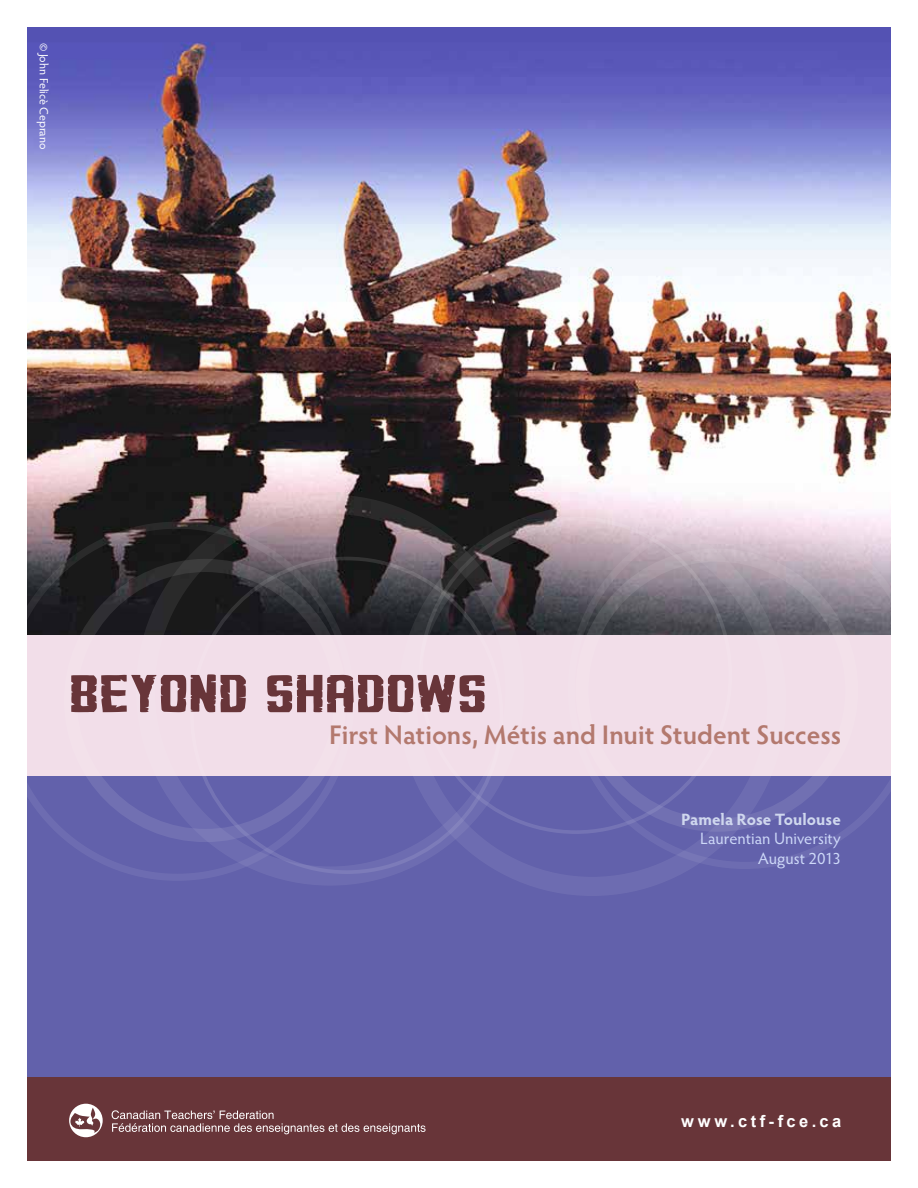
<style>
.page{position:relative;width:918px;height:1188px;background:#fff}
.page>*{position:absolute;margin:0;border:0;box-sizing:border-box;transform-origin:0 0}
.t1{font:60px "G.I.Incognito Squat";color:#683539}
.t2{font:600 27px "Hypatia Sans Pro";letter-spacing:-.005em;color:#b3796e}
.t3{font:16.5px/19.8px "Hypatia Sans Pro";color:#cdd8f8;text-align:right}
.t4{font:700 16.5px "Hypatia Sans Pro";color:#cfd7ee}
.t5{font:700 16.5px "Arial";letter-spacing:.215em;color:#fff}
.t6{font:12px "Hypatia Sans Pro";letter-spacing:-.005em;color:#fff}
</style>
<div class="page">
<img style="left:27px;top:27px;width:864px;height:609px">
<div style="left:27px;top:776px;width:864px;height:317px;background:#6261ab"></div>
<div style="left:27px;top:1078px;width:864px;height:83px;background:#683539"></div>
<svg style="left:69px;top:1104px;width:34px;height:33px"></svg>
<svg style="left:112px;top:1110px;width:314px;height:24px"></svg>
<div style="left:27px;top:636px;width:864px;height:140px;background:#f2dee9"></div>
<div style="left:136px;top:495px;width:388px;height:391px;border:19px solid #fff;border-radius:50%"></div>
<div style="left:64px;top:559px;width:283px;height:283px;border:13px solid #fff;border-radius:50%"></div>
<div style="left:398px;top:505px;width:388px;height:391px;border:19px solid #fff;border-radius:50%"></div>
<svg style="left:568px;top:510px;width:323px;height:359px"></svg>
<p class="t6" style="left:52px;top:43px;width:108px;rotate:90deg">© John Felicè Ceprano</p>
<h1 class="t1" style="left:69px;top:667px;width:415px">BEYOND SHADOWS</h1>
<p class="t2" style="left:329px;top:716px;width:514px">First Nations, Métis and Inuit Student Success</p>
<p class="t4" style="left:681px;top:807px;width:161px">Pamela Rose Toulouse</p>
<p class="t3" style="left:700px;top:828px;width:142px">Laurentian University<br>August 2013</p>
<p class="t5" style="left:681px;top:1110px;width:162px">www.ctf-fce.ca</p>
</div>
